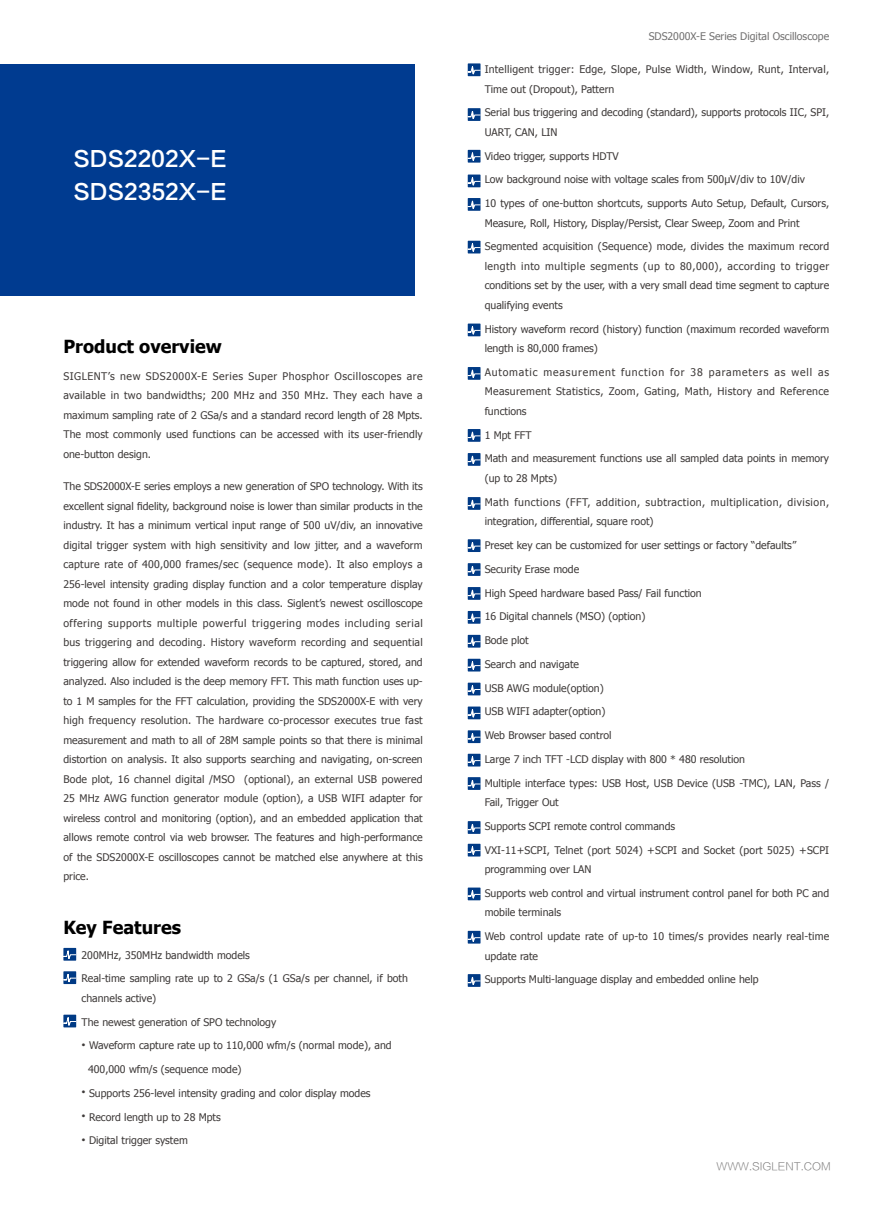
<style>
.page{position:relative;width:893px;height:1212px;background:#fff}
.page>*{position:absolute;margin:0;border:0;box-sizing:border-box;transform-origin:0 0}
.t1{font:21px/33px "FZLTZHK GBK1 0";color:#fff}
.t2{font:700 18px "Tahoma";color:#000}
.t3{font:10.5px/19.5px "Tahoma";color:#3e3a39}
.t4{font:10.5px/19.5px "Tahoma";letter-spacing:.045em;color:#3e3a39}
.t5{font:10.5px/19.5px "Tahoma";letter-spacing:.02em;color:#3e3a39}
.t6{font:10.5px "Tahoma";color:#727171}
.t7{font:10.5px "FZLTKHK GBK1 0";color:#727171}
.s1{font-family:"Gautami"}
</style>
<div class="page">
<div style="left:0;top:64px;width:414px;height:232px;background:#003b90"></div>
<div style="left:63px;top:948px;width:13px;height:13px;background:#003a85"></div>
<svg style="left:63px;top:950px;width:13px;height:11px"></svg>
<div style="left:63px;top:971px;width:13px;height:13px;background:#003a85"></div>
<svg style="left:63px;top:973px;width:13px;height:11px"></svg>
<div style="left:63px;top:1015px;width:13px;height:12px;background:#003a85"></div>
<svg style="left:63px;top:1017px;width:13px;height:10px"></svg>
<div style="left:468px;top:63px;width:12px;height:13px;background:#003a85"></div>
<svg style="left:468px;top:66px;width:12px;height:9px"></svg>
<div style="left:468px;top:108px;width:12px;height:13px;background:#003a85"></div>
<svg style="left:468px;top:111px;width:12px;height:10px"></svg>
<div style="left:468px;top:150px;width:12px;height:13px;background:#003a85"></div>
<svg style="left:468px;top:152px;width:12px;height:11px"></svg>
<div style="left:468px;top:175px;width:12px;height:12px;background:#003a85"></div>
<svg style="left:468px;top:177px;width:12px;height:9px"></svg>
<div style="left:468px;top:198px;width:12px;height:13px;background:#003a85"></div>
<svg style="left:468px;top:200px;width:12px;height:11px"></svg>
<div style="left:468px;top:241px;width:12px;height:12px;background:#003a85"></div>
<svg style="left:468px;top:243px;width:12px;height:9px"></svg>
<div style="left:468px;top:324px;width:12px;height:12px;background:#003a85"></div>
<svg style="left:468px;top:326px;width:12px;height:9px"></svg>
<div style="left:468px;top:367px;width:12px;height:13px;background:#003a85"></div>
<svg style="left:468px;top:369px;width:12px;height:11px"></svg>
<div style="left:468px;top:429px;width:12px;height:13px;background:#003a85"></div>
<svg style="left:468px;top:431px;width:12px;height:11px"></svg>
<div style="left:468px;top:453px;width:12px;height:13px;background:#003a85"></div>
<svg style="left:468px;top:455px;width:12px;height:11px"></svg>
<div style="left:468px;top:497px;width:12px;height:13px;background:#003a85"></div>
<svg style="left:468px;top:499px;width:12px;height:11px"></svg>
<div style="left:468px;top:539px;width:12px;height:13px;background:#003a85"></div>
<svg style="left:468px;top:542px;width:12px;height:8px"></svg>
<div style="left:468px;top:563px;width:12px;height:13px;background:#003a85"></div>
<svg style="left:468px;top:566px;width:12px;height:10px"></svg>
<div style="left:468px;top:587px;width:12px;height:13px;background:#003a85"></div>
<svg style="left:468px;top:589px;width:12px;height:11px"></svg>
<div style="left:468px;top:611px;width:12px;height:13px;background:#003a85"></div>
<svg style="left:468px;top:613px;width:12px;height:11px"></svg>
<div style="left:468px;top:635px;width:12px;height:13px;background:#003a85"></div>
<svg style="left:468px;top:637px;width:12px;height:11px"></svg>
<div style="left:468px;top:659px;width:12px;height:12px;background:#003a85"></div>
<svg style="left:468px;top:661px;width:12px;height:9px"></svg>
<div style="left:468px;top:683px;width:12px;height:12px;background:#003a85"></div>
<svg style="left:468px;top:685px;width:12px;height:9px"></svg>
<div style="left:468px;top:706px;width:12px;height:13px;background:#003a85"></div>
<svg style="left:468px;top:709px;width:12px;height:9px"></svg>
<div style="left:468px;top:730px;width:12px;height:13px;background:#003a85"></div>
<svg style="left:468px;top:733px;width:12px;height:9px"></svg>
<div style="left:468px;top:754px;width:12px;height:12px;background:#003a85"></div>
<svg style="left:468px;top:756px;width:12px;height:9px"></svg>
<div style="left:468px;top:777px;width:12px;height:13px;background:#003a85"></div>
<svg style="left:468px;top:780px;width:12px;height:10px"></svg>
<div style="left:468px;top:821px;width:12px;height:13px;background:#003a85"></div>
<svg style="left:468px;top:824px;width:12px;height:10px"></svg>
<div style="left:468px;top:844px;width:12px;height:12px;background:#003a85"></div>
<svg style="left:468px;top:846px;width:12px;height:9px"></svg>
<div style="left:468px;top:887px;width:12px;height:13px;background:#003a85"></div>
<svg style="left:468px;top:890px;width:12px;height:9px"></svg>
<div style="left:468px;top:931px;width:12px;height:12px;background:#003a85"></div>
<svg style="left:468px;top:933px;width:12px;height:9px"></svg>
<div style="left:468px;top:974px;width:12px;height:13px;background:#003a85"></div>
<svg style="left:468px;top:976px;width:12px;height:11px"></svg>
<h1 class="t1" style="left:74px;top:142px;width:155px">SDS2202X-E<br>SDS2352X-E</h1>
<h2 class="t2" style="left:63px;top:333px;width:160px">Product overview</h2>
<p class="t3" style="left:63px;top:366px;width:361px;text-align:justify">SIGLENT’s new SDS2000X-E Series Super Phosphor Oscilloscopes are available in two bandwidths; 200 MHz and 350 MHz. They each have a maximum sampling rate of 2 GSa/s and a standard record length of 28 Mpts.<br>The most commonly used functions can be accessed with its user-friendly one-button design.</p>
<p class="t3" style="left:63px;top:476px;width:361px;text-align:justify">The SDS2000X-E series employs a new generation of SPO technology. With its excellent signal fidelity, background noise is lower than similar products in the industry. It has a minimum vertical input range of 500 uV/div, an innovative digital trigger system with high sensitivity and low jitter, and a waveform capture rate of 400,000 frames/sec (sequence mode). It also employs a 256-level intensity grading display function and a color temperature display mode not found in other models in this class. Siglent’s newest oscilloscope offering supports multiple powerful triggering modes including serial bus triggering and decoding. History waveform recording and sequential triggering allow for extended waveform records to be captured, stored, and analyzed. Also included is the deep memory FFT. This math function uses up&shy;to 1 M samples for the FFT calculation, providing the SDS2000X-E with very high frequency resolution. The hardware co-processor executes true fast measurement and math to all of 28M sample points so that there is minimal distortion on analysis. It also supports searching and navigating, on-screen Bode plot, 16 channel digital /MSO (optional), an external USB powered 25 MHz AWG function generator module (option), a USB WIFI adapter for wireless control and monitoring (option), and an embedded application that allows remote control via web browser. The features and high-performance of the SDS2000X-E oscilloscopes cannot be matched else anywhere at this price.</p>
<h2 class="t2" style="left:63px;top:915px;width:119px">Key Features</h2>
<p class="t3" style="left:82px;top:944px;width:170px">200MHz, 350MHz bandwidth models</p>
<p class="t3" style="left:82px;top:968px;width:328px">Real-time sampling rate up to 2 GSa/s (1 GSa/s per channel, if both channels active)</p>
<p class="t3" style="left:82px;top:1011px;width:196px">The newest generation of SPO technology</p>
<p class="t3" style="left:82px;top:1035px;width:312px"><span class="s1">•</span> Waveform capture rate up to 110,000 wfm/s (normal mode), and</p>
<p class="t3" style="left:88px;top:1059px;width:155px">400,000 wfm/s (sequence mode)</p>
<p class="t3" style="left:82px;top:1083px;width:291px"><span class="s1">•</span> Supports 256-level intensity grading and color display modes</p>
<p class="t3" style="left:82px;top:1106px;width:141px"><span class="s1">•</span> Record length up to 28 Mpts</p>
<p class="t3" style="left:82px;top:1130px;width:108px"><span class="s1">•</span> Digital trigger system</p>
<p class="t6" style="left:649px;top:29px;width:182px">SDS2000X-E Series Digital Oscilloscope</p>
<p class="t5" style="left:485px;top:59px;width:346px">Intelligent trigger: Edge, Slope, Pulse Width, Window, Runt, Interval,<br>Time out (Dropout), Pattern</p>
<p class="t3" style="left:485px;top:102px;width:346px">Serial bus triggering and decoding (standard), supports protocols IIC, SPI,<br>UART, CAN, LIN</p>
<p class="t3" style="left:485px;top:146px;width:136px">Video trigger, supports HDTV</p>
<p class="t3" style="left:485px;top:169px;width:322px">Low background noise with voltage scales from 500μV/div to 10V/div</p>
<p class="t3" style="left:485px;top:193px;width:346px">10 types of one-button shortcuts, supports Auto Setup, Default, Cursors,<br>Measure, Roll, History, Display/Persist, Clear Sweep, Zoom and Print</p>
<p class="t3" style="left:485px;top:236px;width:346px;text-align:justify">Segmented acquisition (Sequence) mode, divides the maximum record length into multiple segments (up to 80,000), according to trigger conditions set by the user, with a very small dead time segment to capture qualifying events</p>
<p class="t3" style="left:485px;top:319px;width:346px">History waveform record (history) function (maximum recorded waveform length is 80,000 frames)</p>
<p class="t3" style="left:485px;top:362px;width:346px;text-align:justify">Automatic measurement function for 38 parameters as well as Measurement Statistics, Zoom, Gating, Math, History and Reference functions</p>
<p class="t3" style="left:485px;top:425px;width:48px">1 Mpt FFT</p>
<p class="t3" style="left:485px;top:448px;width:346px">Math and measurement functions use all sampled data points in memory (up to 28 Mpts)</p>
<p class="t4" style="left:485px;top:492px;width:346px">Math functions (FFT, addition, subtraction, multiplication, division, integration, differential, square root)</p>
<p class="t3" style="left:485px;top:535px;width:313px">Preset key can be customized for user settings or factory “defaults”</p>
<p class="t3" style="left:485px;top:559px;width:96px">Security Erase mode</p>
<p class="t3" style="left:485px;top:582px;width:219px">High Speed hardware based Pass/ Fail function</p>
<p class="t3" style="left:485px;top:606px;width:162px">16 Digital channels (MSO) (option)</p>
<p class="t3" style="left:485px;top:630px;width:45px">Bode plot</p>
<p class="t3" style="left:485px;top:654px;width:96px">Search and navigate</p>
<p class="t3" style="left:485px;top:677px;width:121px">USB AWG module(option)</p>
<p class="t3" style="left:485px;top:701px;width:122px">USB WIFI adapter(option)</p>
<p class="t3" style="left:485px;top:725px;width:128px">Web Browser based control</p>
<p class="t3" style="left:485px;top:749px;width:262px">Large 7 inch TFT -LCD display with 800 * 480 resolution</p>
<p class="t3" style="left:485px;top:772px;width:346px">Multiple interface types: USB Host, USB Device (USB -TMC), LAN, Pass /<br>Fail, Trigger Out</p>
<p class="t3" style="left:485px;top:816px;width:192px">Supports SCPI remote control commands</p>
<p class="t3" style="left:485px;top:839px;width:346px">VXI-11+SCPI, Telnet (port 5024) +SCPI and Socket (port 5025) +SCPI programming over LAN</p>
<p class="t3" style="left:485px;top:883px;width:346px">Supports web control and virtual instrument control panel for both PC and mobile terminals</p>
<p class="t3" style="left:485px;top:926px;width:346px">Web control update rate of up-to 10 times/s provides nearly real-time update rate</p>
<p class="t3" style="left:485px;top:969px;width:275px">Supports Multi-language display and embedded online help</p>
<p class="t7" style="left:716px;top:1160px;width:116px">WWW.SIGLENT.COM</p>
</div>
